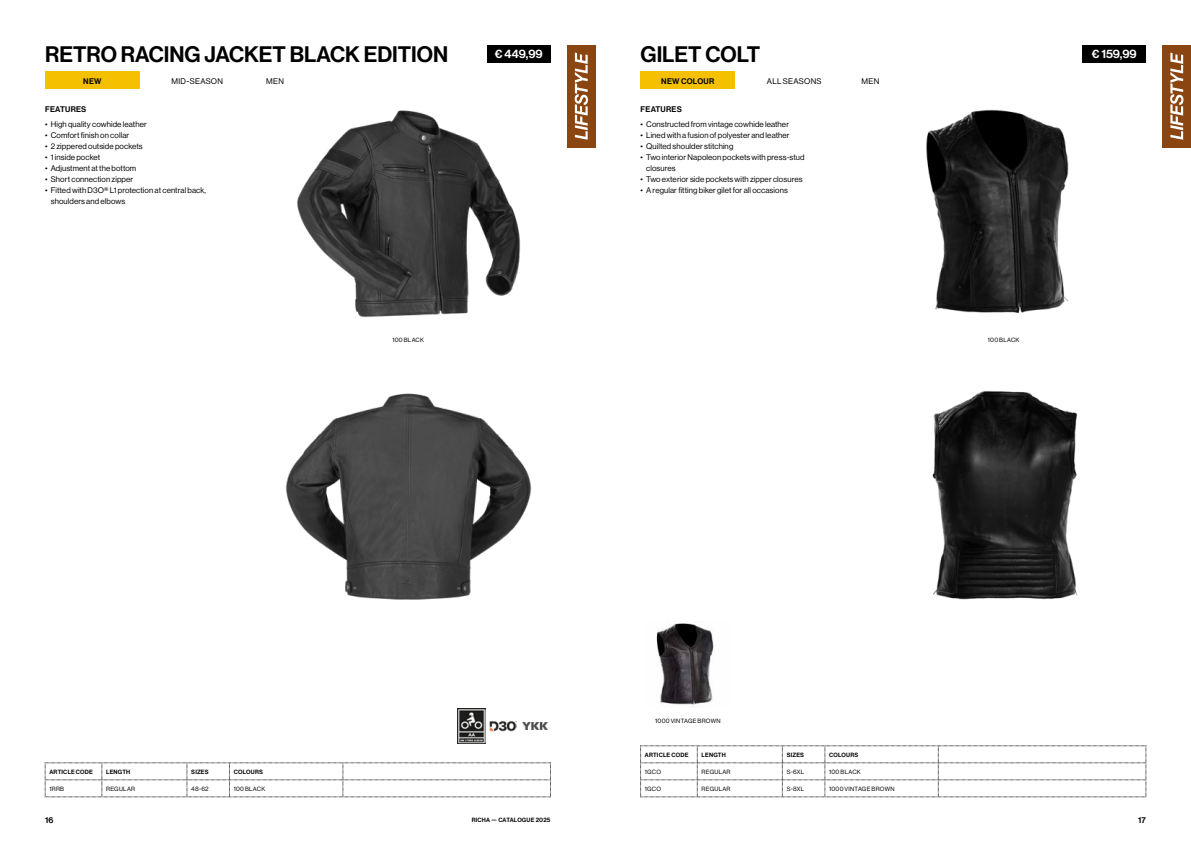
<style>
.page{position:relative;width:1191px;height:842px;background:#fff}
.page>*{position:absolute;margin:0;border:0;box-sizing:border-box;transform-origin:0 0}
.t1{font:22px "N Haas Grotesk DS Pro 65 Md";color:#000}
.t2{font:12px "N Haas Grotesk DS Pro 65 Md";color:#fff}
.t3{font:8px/11px "N Haas Grotesk DS Pro 55 Rg";letter-spacing:.015em;color:#000}
.t4{font:8px "N Haas Grotesk DS Pro 65 Md";letter-spacing:.035em;color:#000}
.t5{font:8px "N Haas Grotesk DS Pro 55 Rg";letter-spacing:.04em;color:#000}
.t6{font:8px "N Haas Grotesk DS Pro 55 Rg";letter-spacing:.035em;color:#000}
.t7{font:6px "N Haas Grotesk DS Pro 55 Rg";letter-spacing:.04em;color:#000}
.t8{font:6px "N Haas Grotesk DS Pro 65 Md";letter-spacing:.035em;color:#000}
</style>
<div class="page">
<img style="left:297px;top:110px;width:224px;height:208px">
<svg style="left:45px;top:763px;width:506px;height:35px"></svg>
<img style="left:489px;top:721px;width:28px;height:11px">
<div style="left:45px;top:72px;width:95px;height:17px;background:#f4c000"></div>
<div style="left:487px;top:45px;width:63px;height:17px;background:#000"></div>
<img style="left:286px;top:393px;width:245px;height:207px">
<img style="left:522px;top:722px;width:25px;height:8px">
<img style="left:458px;top:709px;width:27px;height:35px">
<div style="left:567px;top:45px;width:28px;height:102px;background:#8b4511"></div>
<svg style="left:574px;top:53px;width:14px;height:87px"></svg>
<div style="left:1162px;top:45px;width:29px;height:102px;background:#8b4511"></div>
<svg style="left:1170px;top:53px;width:13px;height:87px"></svg>
<img style="left:926px;top:109px;width:143px;height:204px">
<div style="left:640px;top:72px;width:95px;height:17px;background:#f4c000"></div>
<div style="left:1082px;top:45px;width:63px;height:17px;background:#000"></div>
<img style="left:932px;top:391px;width:146px;height:209px">
<svg style="left:640px;top:746px;width:506px;height:52px"></svg>
<img style="left:656px;top:623px;width:58px;height:84px">
<h1 class="t1" style="left:45px;top:42px;width:405px">RETRO RACING JACKET BLACK EDITION</h1>
<h2 class="t2" style="left:495px;top:47px;width:49px">€ 449,99</h2>
<h1 class="t1" style="left:640px;top:42px;width:121px">GILET COLT</h1>
<h2 class="t2" style="left:1091px;top:47px;width:46px">€ 159,99</h2>
<p class="t4" style="left:83px;top:76px;width:20px">NEW</p>
<p class="t5" style="left:171px;top:76px;width:53px">MID-SEASON</p>
<p class="t3" style="left:266px;top:75px;width:19px">MEN</p>
<p class="t4" style="left:661px;top:76px;width:55px">NEW COLOUR</p>
<p class="t6" style="left:767px;top:76px;width:56px">ALL SEASONS</p>
<p class="t3" style="left:861px;top:75px;width:19px">MEN</p>
<p class="t4" style="left:45px;top:105px;width:43px">FEATURES</p>
<p class="t4" style="left:640px;top:105px;width:43px">FEATURES</p>
<p class="t3" style="left:45px;top:119px;width:103px">• High quality cowhide leather</p>
<p class="t3" style="left:45px;top:130px;width:86px">• Comfort finish on collar</p>
<p class="t3" style="left:45px;top:141px;width:99px">• 2 zippered outside pockets</p>
<p class="t3" style="left:45px;top:152px;width:57px">• 1 inside pocket</p>
<p class="t3" style="left:45px;top:163px;width:93px">• Adjustment at the bottom</p>
<p class="t3" style="left:45px;top:174px;width:90px">• Short connection zipper</p>
<p class="t3" style="left:51px;top:185px;width:157px;text-indent:-6px">• Fitted with D3O® L1 protection at central back, shoulders and elbows</p>
<p class="t3" style="left:640px;top:119px;width:150px">• Constructed from vintage cowhide leather</p>
<p class="t3" style="left:640px;top:130px;width:151px">• Lined with a fusion of polyester and leather</p>
<p class="t3" style="left:640px;top:141px;width:94px">• Quilted shoulder stitching</p>
<p class="t3" style="left:646px;top:152px;width:160px;text-indent:-6px">• Two interior Napoleon pockets with press-stud closures</p>
<p class="t3" style="left:640px;top:174px;width:164px">• Two exterior side pockets with zipper closures</p>
<p class="t3" style="left:640px;top:185px;width:149px">• A regular fitting biker gilet for all occasions</p>
<p class="t7" style="left:392px;top:336px;width:33px">100 BLACK</p>
<p class="t7" style="left:988px;top:336px;width:33px">100 BLACK</p>
<p class="t8" style="left:49px;top:768px;width:45px">ARTICLE CODE</p>
<p class="t8" style="left:106px;top:768px;width:26px">LENGTH</p>
<p class="t8" style="left:191px;top:768px;width:19px">SIZES</p>
<p class="t8" style="left:234px;top:768px;width:31px">COLOURS</p>
<p class="t7" style="left:49px;top:785px;width:16px">1RRB</p>
<p class="t7" style="left:106px;top:785px;width:30px">REGULAR</p>
<p class="t7" style="left:191px;top:785px;width:19px">48-62</p>
<p class="t7" style="left:234px;top:785px;width:33px">100 BLACK</p>
<p class="t7" style="left:655px;top:717px;width:67px">1000 VINTAGE BROWN</p>
<p class="t8" style="left:645px;top:751px;width:45px">ARTICLE CODE</p>
<p class="t8" style="left:701px;top:751px;width:26px">LENGTH</p>
<p class="t8" style="left:786px;top:751px;width:19px">SIZES</p>
<p class="t8" style="left:829px;top:751px;width:31px">COLOURS</p>
<p class="t7" style="left:645px;top:768px;width:18px">1GCO</p>
<p class="t7" style="left:701px;top:768px;width:30px">REGULAR</p>
<p class="t7" style="left:786px;top:768px;width:19px">S-6XL</p>
<p class="t7" style="left:829px;top:768px;width:33px">100 BLACK</p>
<p class="t7" style="left:645px;top:785px;width:18px">1GCO</p>
<p class="t7" style="left:701px;top:785px;width:30px">REGULAR</p>
<p class="t7" style="left:786px;top:785px;width:19px">S-8XL</p>
<p class="t7" style="left:829px;top:785px;width:67px">1000 VINTAGE BROWN</p>
<p class="t4" style="left:45px;top:815px;width:10px">16</p>
<p class="t8" style="left:471px;top:816px;width:80px">RICHA — CATALOGUE 2025</p>
<p class="t4" style="left:1138px;top:815px;width:9px">17</p>
</div>
